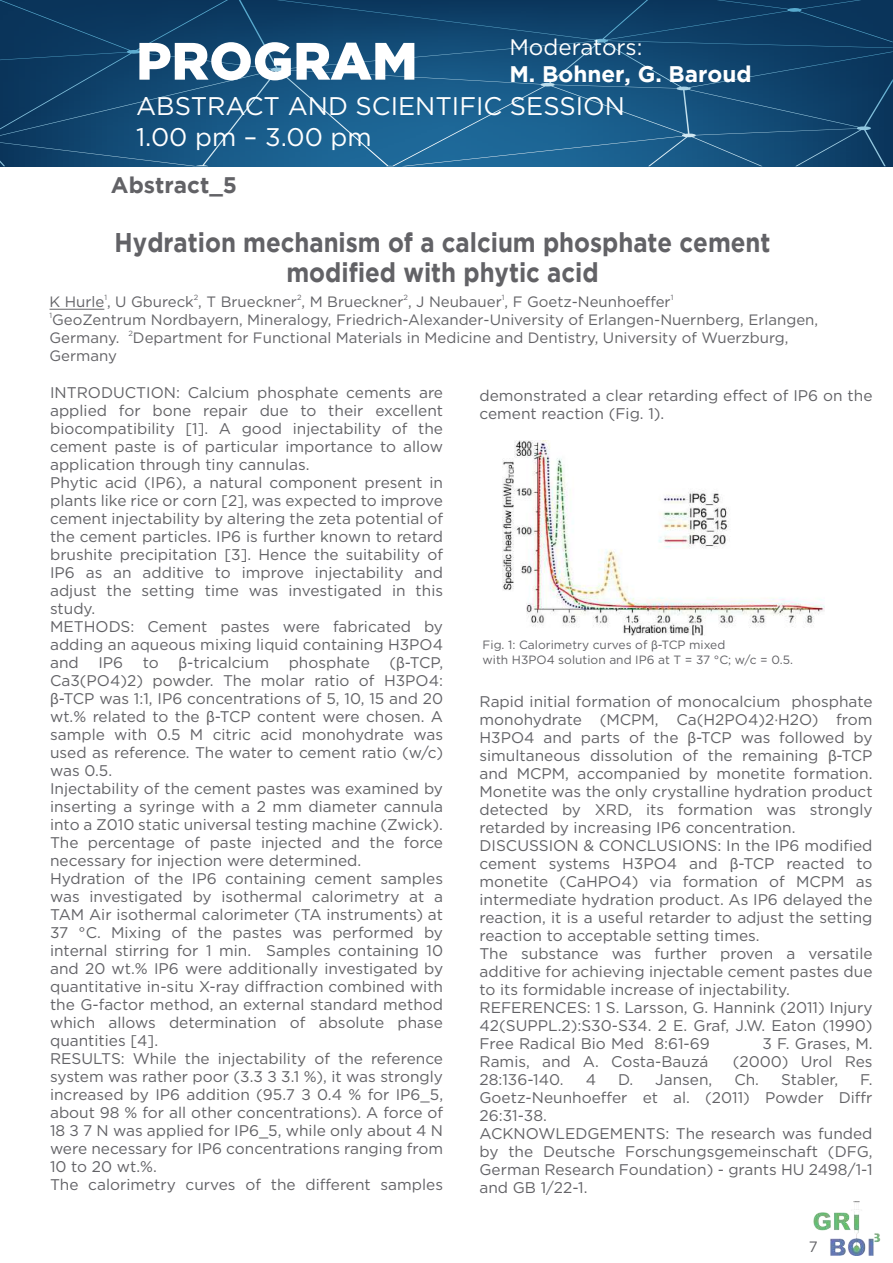
<style>
.page{position:relative;width:893px;height:1263px;background:#fff}
.page>*{position:absolute;margin:0;border:0;box-sizing:border-box;transform-origin:0 0}
.t1{font:900 52.5px "Gotham";color:#fff}
.t2{font:700 27px/30px "Gotham";color:#626266;text-align:center;scale:.89 1}
.t3{font:25.5px/30.6px "Gotham";color:#fff}
.t4{font:700 22.5px "Gotham";color:#fff}
.t5{font:22.5px "Gotham";color:#fff}
.t6{font:700 22.5px "Gotham";color:#626266}
.t7{font:15.45px/18px "Gotham";color:#626266}
.t8{font:15px/18px "Gotham";color:#626266}
.t9{font:12px/15px "Gotham";color:#626266}
.t10{font:7.5px "Gotham";color:#626266}
.s1{font-family:"Myriad Pro"}
</style>
<div class="page">
<svg style="left:0;top:0;width:893px;height:166px;background:#144c76"></svg>
<img style="left:813px;top:1202px;width:68px;height:53px">
<hr style="left:50px;top:309px;width:54px;height:1px;background:#626266">
<img style="left:502px;top:441px;width:323px;height:194px">
<h3 class="t5" style="left:509px;top:35px;width:135px">Moderators:</h3>
<h3 class="t4" style="left:509px;top:61px;width:244px">M. Bohner, G. Baroud</h3>
<h1 class="t1" style="left:136px;top:25px;width:283px">PROGRAM</h1>
<h3 class="t3" style="left:136px;top:90px;width:490px">ABSTRACT AND SCIENTIFIC SESSION<br>1.00 pm – 3.00 pm</h3>
<h3 class="t6" style="left:111px;top:172px;width:128px">Abstract_5</h3>
<h2 class="t2" style="left:115px;top:226px;width:738px">Hydration mechanism of a calcium phosphate cement modified with phytic acid</h2>
<p class="t8" style="left:50px;top:293px;width:623px">K Hurle , U Gbureck , T Brueckner , M Brueckner , J Neubauer , F Goetz-Neunhoeffer</p>
<p class="t10" style="left:104px;top:293px;width:4px">1</p>
<p class="t10" style="left:194px;top:293px;width:6px">2</p>
<p class="t10" style="left:297px;top:293px;width:6px">2</p>
<p class="t10" style="left:404px;top:293px;width:6px">2</p>
<p class="t10" style="left:502px;top:293px;width:4px">1</p>
<p class="t10" style="left:671px;top:293px;width:4px">1</p>
<p class="t10" style="left:50px;top:311px;width:4px">1</p>
<p class="t8" style="left:50px;top:311px;width:770px">GeoZentrum Nordbayern, Mineralogy, Friedrich-Alexander-University of Erlangen-Nuernberg, Erlangen,<br>Germany.</p>
<p class="t10" style="left:128px;top:329px;width:6px">2</p>
<p class="t8" style="left:133px;top:329px;width:657px">Department for Functional Materials in Medicine and Dentistry, University of Wuerzburg,</p>
<p class="t8" style="left:50px;top:347px;width:69px">Germany</p>
<p class="t7" style="left:50px;top:383px;width:395px">INTRODUCTION: Calcium phosphate cements are applied for bone repair due to their excellent biocompatibility [1]. A good injectability of the cement paste is of particular importance to allow application through tiny cannulas.<br>Phytic acid (IP6), a natural component present in plants like rice or corn [2], was expected to improve cement injectability by altering the zeta potential of the cement particles. IP6 is further known to retard brushite precipitation [3]. Hence the suitability of IP6 as an additive to improve injectability and adjust the setting time was investigated in this study.<br>METHODS: Cement pastes were fabricated by adding an aqueous mixing liquid containing H3PO4 and</p>
<p class="t7" style="left:98px;top:653px;width:26px">IP6</p>
<p class="t7" style="left:143px;top:653px;width:17px">to</p>
<p class="t7" style="left:179px;top:653px;width:92px"><span class="s1">β</span>-tricalcium</p>
<p class="t7" style="left:289px;top:653px;width:83px">phosphate</p>
<p class="t7" style="left:50px;top:653px;width:395px;text-indent:339px">(<span class="s1">β</span>-TCP, Ca3(PO4)2) powder. The molar ratio of H3PO4: <span class="s1">β</span>-TCP was 1:1, IP6 concentrations of 5, 10, 15 and 20 wt.% related to the <span class="s1">β</span>-TCP content were chosen. A sample with 0.5 M citric acid monohydrate was used as reference. The water to cement ratio (w/c) was 0.5.<br>Injectability of the cement pastes was examined by inserting a syringe with a 2 mm diameter cannula into a Z010 static universal testing machine (Zwick).<br>The percentage of paste injected and the force necessary for injection were determined.<br>Hydration of the IP6 containing cement samples was investigated by isothermal calorimetry at a TAM Air isothermal calorimeter (TA instruments) at 37 °C. Mixing of the pastes was performed by internal stirring for 1 min. Samples containing 10 and 20 wt.% IP6 were additionally investigated by quantitative in-situ X-ray diffraction combined with the G-factor method, an external standard method which allows determination of absolute phase quantities [4].<br>RESULTS: While the injectability of the reference system was rather poor (3.3 ± 3.1 %), it was strongly increased by IP6 addition (95.7 ± 0.4 % for IP6_5, about 98 % for all other concentrations). A force of 18 ± 7 N was applied for IP6_5, while only about 4 N were necessary for IP6 concentrations ranging from 10 to 20 wt.%.<br>The calorimetry curves of the different samples</p>
<p class="t7" style="left:479px;top:386px;width:394px">demonstrated a clear retarding effect of IP6 on the cement reaction (Fig. 1).</p>
<p class="t9" style="left:483px;top:637px;width:312px">Fig. 1: Calorimetry curves of <span class="s1">β</span>-TCP mixed<br>with H3PO4 solution and IP6 at T = 37 °C; w/c = 0.5.</p>
<p class="t7" style="left:479px;top:692px;width:395px">Rapid initial formation of monocalcium phosphate monohydrate (MCPM, Ca(H2PO4)2·H2O) from H3PO4 and parts of the <span class="s1">β</span>-TCP was followed by simultaneous dissolution of the remaining <span class="s1">β</span>-TCP and MCPM, accompanied by monetite formation.<br>Monetite was the only crystalline hydration product detected by XRD, its formation was strongly retarded by increasing IP6 concentration.<br>DISCUSSION &amp; CONCLUSIONS: In the IP6 modified cement systems H3PO4 and <span class="s1">β</span>-TCP reacted to monetite (CaHPO4) via formation of MCPM as intermediate hydration product. As IP6 delayed the reaction, it is a useful retarder to adjust the setting reaction to acceptable setting times.<br>The substance was further proven a versatile additive for achieving injectable cement pastes due to its formidable increase of injectability.<br>REFERENCES: 1 S. Larsson, G. Hannink (2011) Injury 42(SUPPL.2):S30-S34. 2 E. Graf, J.W. Eaton (1990)<br>Free Radical Bio Med 8:61-69</p>
<p class="t7" style="left:762px;top:1034px;width:112px">3 F. Grases, M.</p>
<p class="t7" style="left:479px;top:1052px;width:230px">Ramis, and A. Costa-Bauzá</p>
<p class="t7" style="left:733px;top:1052px;width:141px">(2000) Urol Res</p>
<p class="t7" style="left:479px;top:1070px;width:86px">28:136-140.</p>
<p class="t7" style="left:586px;top:1070px;width:12px">4</p>
<p class="t7" style="left:618px;top:1070px;width:96px">D. Jansen,</p>
<p class="t7" style="left:734px;top:1070px;width:105px">Ch. Stabler,</p>
<p class="t7" style="left:479px;top:1070px;width:395px;text-indent:381px">F.<br>Goetz-Neunhoeffer et al. (2011) Powder Diffr<br>26:31-38.<br>ACKNOWLEDGEMENTS: The research was funded by the Deutsche Forschungsgemeinschaft (DFG,<br>German Research Foundation) - grants HU 2498/1-1 and GB 1/22-1.</p>
<p class="t8" style="left:809px;top:1237px;width:10px">7</p>
</div>
